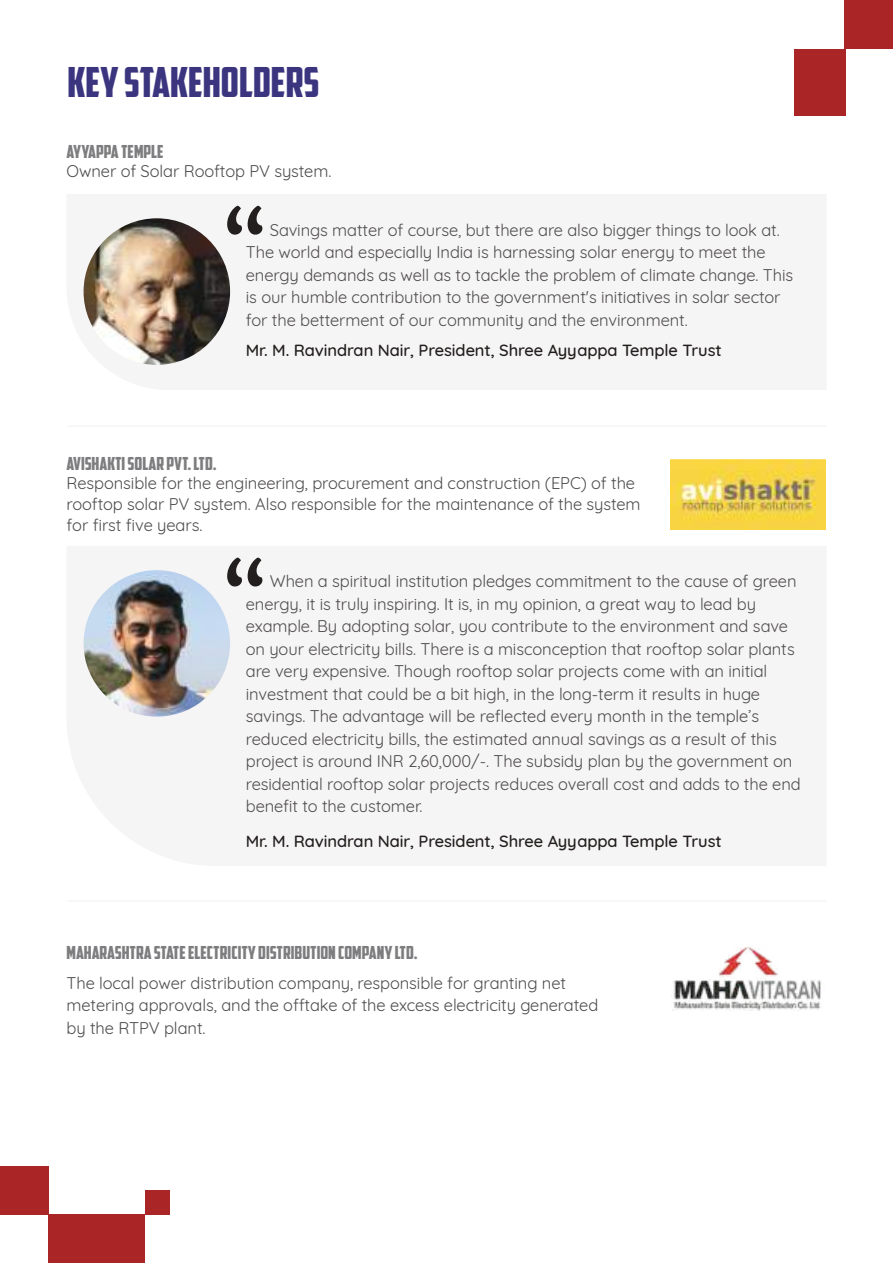
<style>
.page{position:relative;width:893px;height:1263px;background:#fff}
.page>*{position:absolute;margin:0;border:0;box-sizing:border-box;transform-origin:0 0}
.t1{font:80.85px "Quando";color:#241f1f}
.t2{font:41.4px "American Captain";color:#3b347f}
.t3{font:18px "American Captain";color:#7d7c7e}
.t4{font:16.5px/22.5px "Quicksand";letter-spacing:-.005em;color:#4e4b4c}
.t5{font:500 16.5px "Quicksand";letter-spacing:-.005em;color:#241f1f}
</style>
<div class="page">
<div style="left:0;top:1166px;width:48px;height:48px;background:#aa2525"></div>
<div style="left:48px;top:1214px;width:49px;height:49px;background:#aa2525"></div>
<div style="left:97px;top:1214px;width:48px;height:49px;background:#aa2525"></div>
<div style="left:145px;top:1190px;width:24px;height:24px;background:#aa2525"></div>
<img style="left:671px;top:459px;width:154px;height:70px">
<img style="left:673px;top:946px;width:148px;height:64px">
<img style="left:84px;top:218px;width:146px;height:147px;border-radius:73px">
<img style="left:84px;top:570px;width:146px;height:147px;border-radius:73px">
<hr style="left:67px;top:425px;width:759px;height:2px;background:#f6f5f5">
<hr style="left:67px;top:900px;width:759px;height:2px;background:#f6f5f5">
<div style="left:845px;top:0;width:48px;height:48px;background:#aa2525"></div>
<div style="left:795px;top:50px;width:51px;height:66px;background:#aa2525"></div>
<h2 class="t2" style="left:67px;top:57px;width:254px">KEY STAKEHOLDERS</h2>
<p class="t3" style="left:66px;top:141px;width:99px">AYYAPPA TEMPLE</p>
<p class="t4" style="left:67px;top:158px;width:266px">Owner of Solar Rooftop PV system.</p>
<h1 class="t1" style="left:221px;top:194px;width:50px">“</h1>
<p class="t4" style="left:246px;top:217px;width:549px;text-indent:24px">Savings matter of course, but there are also bigger things to look at.<br>The world and especially India is harnessing solar energy to meet the energy demands as well as to tackle the problem of climate change. This is our humble contribution to the government's initiatives in solar sector for the betterment of our community and the environment.</p>
<p class="t5" style="left:246px;top:336px;width:477px">Mr. M. Ravindran Nair, President, Shree Ayyappa Temple Trust</p>
<p class="t3" style="left:66px;top:453px;width:152px">AVISHAKTI SOLAR PVT. LTD.</p>
<p class="t4" style="left:67px;top:471px;width:576px;line-height:21px">Responsible for the engineering, procurement and construction (EPC) of the rooftop solar PV system. Also responsible for the maintenance of the system for first five years.</p>
<h1 class="t1" style="left:221px;top:546px;width:50px">“</h1>
<p class="t4" style="left:246px;top:568px;width:556px;text-indent:24px">When a spiritual institution pledges commitment to the cause of green energy, it is truly inspiring. It is, in my opinion, a great way to lead by example. By adopting solar, you contribute to the environment and save on your electricity bills. There is a misconception that rooftop solar plants are very expensive. Though rooftop solar projects come with an initial investment that could be a bit high, in the long-term it results in huge savings. The advantage will be reflected every month in the temple’s reduced electricity bills, the estimated annual savings as a result of this project is around INR 2,60,000/-. The subsidy plan by the government on residential rooftop solar projects reduces overall cost and adds to the end benefit to the customer.</p>
<p class="t5" style="left:246px;top:828px;width:477px">Mr. M. Ravindran Nair, President, Shree Ayyappa Temple Trust</p>
<p class="t3" style="left:67px;top:941px;width:353px">MAHARASHTRA STATE ELECTRICITY DISTRIBUTION COMPANY LTD.</p>
<p class="t4" style="left:67px;top:970px;width:533px">The local power distribution company, responsible for granting net metering approvals, and the offtake of the excess electricity generated by the RTPV plant.</p>
</div>
